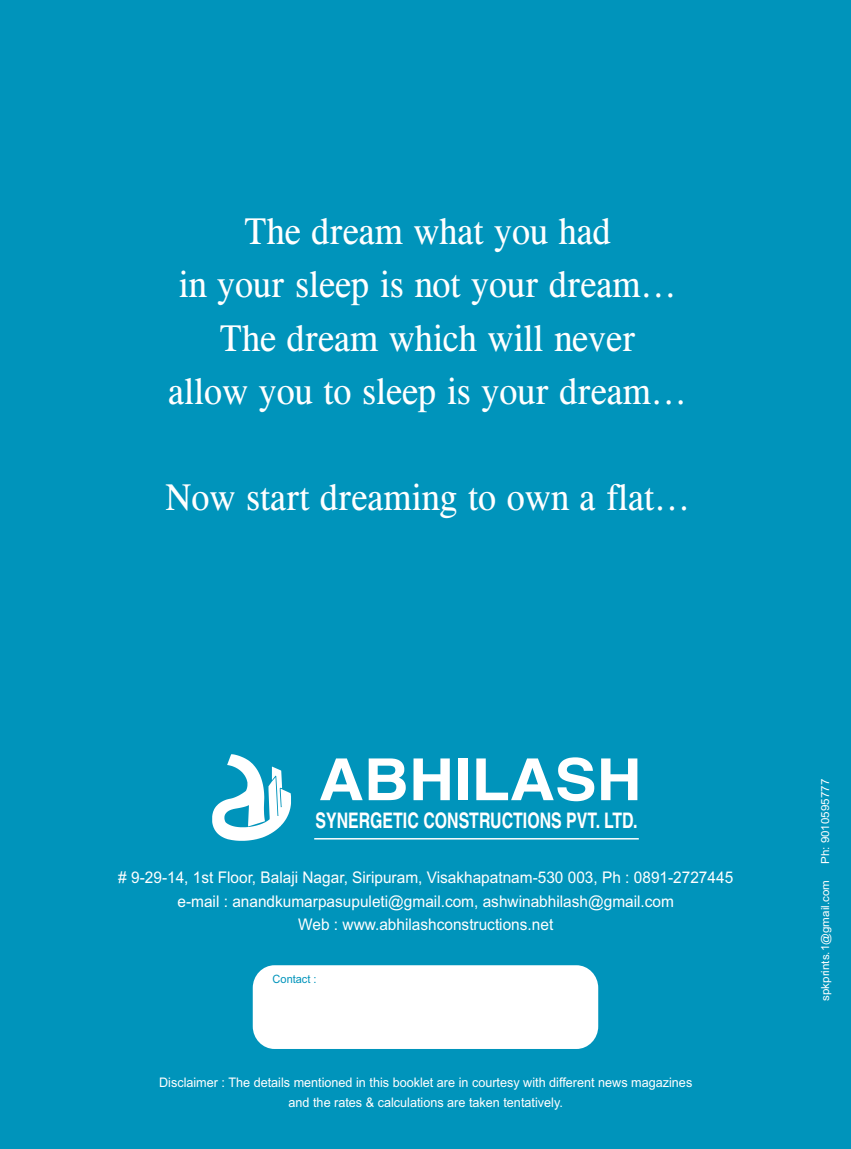
<style>
.page{position:relative;width:851px;height:1149px;background:#fff}
.page>*{position:absolute;margin:0;border:0;box-sizing:border-box;transform-origin:0 0}
.t1{font:700 58.05px "Helvetica";color:#fff;scale:1.08 1}
.t2{font:37.65px/53.1px "CG Times";color:#fff;text-align:center;scale:.96 1}
.t3{font:700 21.45px "Helvetica";color:#fff;scale:.74 1}
.t4{font:16.05px/23.4px "Arial";color:#fff;text-align:center;scale:.96 1}
.t5{font:13.2px/19.2px "Arial";color:#fff;text-align:center;scale:.96 1}
.t6{font:11.4px "Arial";color:#0094bb;scale:.96 1}
.t7{font:11.1px "Arial";color:#fff;scale:1.04 1}
</style>
<div class="page">
<div style="left:0;top:0;width:850px;height:1148px;background:#0094bb"></div>
<div style="left:253px;top:964px;width:345px;height:84px;background:#fff;border-radius:22px"></div>
<hr style="left:314px;top:837px;width:324px;height:2px;background:#fff">
<svg style="left:212px;top:754px;width:79px;height:86px"></svg>
<h2 class="t2" style="left:168px;top:208px;width:541px">The dream what you had<br>in your sleep is not your dream...<br>The dream which will never<br>allow you to sleep is your dream...</h2>
<h2 class="t2" style="left:165px;top:474px;width:548px">Now start dreaming to own a flat...</h2>
<h1 class="t1" style="left:319px;top:755px;width:300px">ABHILASH</h1>
<h3 class="t3" style="left:315px;top:811px;width:437px">SYNERGETIC CONSTRUCTIONS PVT. LTD.</h3>
<p class="t4" style="left:118px;top:867px;width:642px"># 9-29-14, 1st Floor, Balaji Nagar, Siripuram, Visakhapatnam-530 003, Ph : 0891-2727445 e-mail : anandkumarpasupuleti@gmail.com, ashwinabhilash@gmail.com<br>Web : www.abhilashconstructions.net</p>
<p class="t6" style="left:272px;top:974px;width:47px">Contact :</p>
<p class="t5" style="left:159px;top:1073px;width:557px">Disclaimer : The details mentioned in this booklet are in courtesy with different news magazines and the rates &amp; calculations are taken tentatively.</p>
<p class="t7" style="left:821px;top:863px;width:83px;rotate:-90deg">Ph: 9010595777</p>
<p class="t7" style="left:821px;top:1000px;width:118px;rotate:-90deg">spkprints.1@gmail.com</p>
</div>
